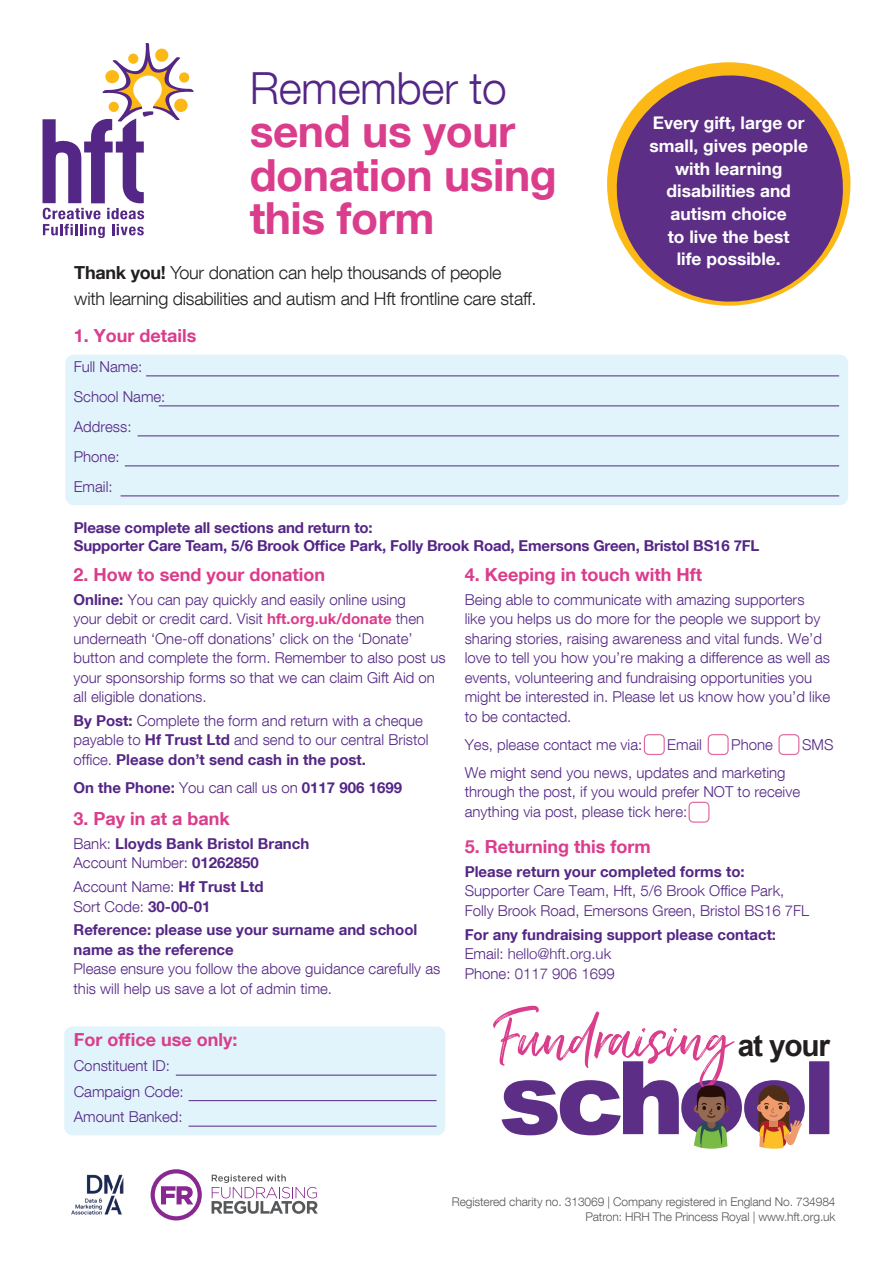
<style>
.page{position:relative;width:893px;height:1263px;background:#fff}
.page>*{position:absolute;margin:0;border:0;box-sizing:border-box;transform-origin:0 0}
.t1{font:700 44.25px/43.5px "Helvetica Neue LT Com";letter-spacing:-.01em;color:#da3d8c}
.t2{font:300 44.25px "Helvetica Neue LT Com";letter-spacing:-.01em;color:#542685}
.t3{font:700 29.85px "Arial";letter-spacing:-.04em;color:#231f20}
.t4{font:700 18px "Helvetica Neue LT Com";color:#da3d8c}
.t5{font:300 18px/25.5px "Helvetica Neue LT Com";letter-spacing:-.015em;color:#231f20}
.t6{font:700 17.4px/22.6px "Helvetica Neue LT Com";color:#fff;text-align:center}
.t7{font:300 15px/19.5px "Helvetica Neue LT Com";color:#542685}
.t8{font:700 15px/19.5px "Helvetica Neue LT Com";color:#542685}
.t9{font:300 15px "Helvetica Neue";color:#542685}
.t10{font:300 12px/15px "Helvetica Neue LT Com";letter-spacing:-.01em;color:#57585a;text-align:right}
.s1{font-weight:700}
.s2{font-weight:700;color:#da3d8c}
.s3{font-weight:300}
.s4{font-family:"Helvetica Neue LT Com"}
</style>
<div class="page">
<div style="left:65px;top:355px;width:783px;height:150px;background:#e1f4fc;border-radius:9px"></div>
<hr style="left:146px;top:375px;width:693px;height:1px;background:#542685">
<hr style="left:159px;top:405px;width:680px;height:1px;background:#542685">
<hr style="left:138px;top:435px;width:701px;height:1px;background:#542685">
<hr style="left:125px;top:465px;width:714px;height:1px;background:#542685">
<hr style="left:121px;top:495px;width:718px;height:1px;background:#542685">
<div style="left:708px;top:734px;width:21px;height:21px;border:1px solid #e168a1;border-radius:4px"></div>
<div style="left:778px;top:734px;width:21px;height:21px;border:1px solid #e168a1;border-radius:4px"></div>
<div style="left:644px;top:734px;width:21px;height:21px;border:1px solid #e168a1;border-radius:4px"></div>
<div style="left:688px;top:802px;width:21px;height:21px;border:1px solid #e168a1;border-radius:4px"></div>
<div style="left:64px;top:1026px;width:381px;height:109px;background:#e1f4fc;border-radius:9px"></div>
<hr style="left:176px;top:1075px;width:261px;height:1px;background:#542685">
<hr style="left:189px;top:1100px;width:248px;height:1px;background:#542685">
<hr style="left:189px;top:1126px;width:248px;height:1px;background:#542685">
<img style="left:71px;top:1174px;width:52px;height:40px">
<svg style="left:151px;top:1169px;width:51px;height:51px"></svg>
<svg style="left:212px;top:1174px;width:106px;height:40px"></svg>
<svg style="left:43px;top:43px;width:151px;height:195px"></svg>
<svg style="left:493px;top:1006px;width:336px;height:143px"></svg>
<svg style="left:612px;top:71px;width:236px;height:235px;fill:#5d2e86"></svg>
<h1 class="t2" style="left:250px;top:61px;width:259px">Remember to</h1>
<h1 class="t1" style="left:250px;top:108px;width:309px">send us your donation using this form</h1>
<p class="t5" style="left:74px;top:259px;width:464px"><span class="s1">Thank you!</span> Your donation can help thousands of people with learning disabilities and autism and Hft frontline care staff.</p>
<p class="t4" style="left:74px;top:324px;width:124px">1. Your details</p>
<p class="t7" style="left:74px;top:351px;width:93px;line-height:30px">Full Name:<br>School Name:<br>Address:<br>Phone:<br>Email:</p>
<p class="t6" style="left:649px;top:111px;width:160px">Every gift, large or small, gives people with learning disabilities and autism choice<br>to live the best<br>life possible.</p>
<p class="t8" style="left:74px;top:518px;width:687px;line-height:18px">Please complete all sections and return to:<br>Supporter Care Team, 5/6 Brook Office Park, Folly Brook Road, Emersons Green, Bristol BS16 7FL</p>
<p class="t4" style="left:74px;top:563px;width:253px">2. How to send your donation</p>
<p class="t7" style="left:74px;top:589px;width:374px"><span class="s1">Online:</span> You can pay quickly and easily online using<br>your debit or credit card. Visit <span class="s2">hft.org.uk/donate</span> then underneath ‘One-off donations’ click on the ‘Donate’ button and complete the form. Remember to also post us your sponsorship forms so that we can claim Gift Aid on all eligible donations.</p>
<p class="t7" style="left:74px;top:710px;width:357px"><span class="s1">By Post:</span> Complete the form and return with a cheque payable to <span class="s1">Hf Trust Ltd</span> and send to our central Bristol office. <span class="s1">Please don’t send cash in the post.</span></p>
<p class="t8" style="left:74px;top:777px;width:330px">On the Phone: <span class="s3">You can call us on</span> 0117 906 1699</p>
<p class="t4" style="left:74px;top:807px;width:158px">3. Pay in at a bank</p>
<p class="t8" style="left:74px;top:833px;width:237px"><span class="s3">Bank:</span> Lloyds Bank Bristol Branch<br><span class="s3">Account Number:</span> 01262850</p>
<p class="t7" style="left:74px;top:877px;width:192px">Account Name: <span class="s1">Hf Trust Ltd<br></span>Sort Code: <span class="s1">30-00-01</span></p>
<p class="t8" style="left:74px;top:920px;width:345px">Reference: please use your surname and school name as the reference</p>
<p class="t7" style="left:74px;top:959px;width:368px">Please ensure you follow the above guidance carefully as this will help us save a lot of admin time.</p>
<p class="t4" style="left:74px;top:1028px;width:165px">For office use only:</p>
<p class="t7" style="left:74px;top:1053px;width:112px;line-height:25.5px">Constituent ID:<br>Campaign Code:<br>Amount Banked:</p>
<p class="t4" style="left:465px;top:563px;width:239px">4. Keeping in touch with Hft</p>
<p class="t7" style="left:465px;top:589px;width:367px">Being able to communicate with amazing supporters<br>like you helps us do more for the people we support by sharing stories, raising awareness and vital funds. We’d love to tell you how you’re making a difference as well as events, volunteering and fundraising opportunities you might be interested in. Please let us know how you’d like to be contacted.</p>
<p class="t7" style="left:465px;top:734px;width:179px">Yes, please contact me via:</p>
<p class="t7" style="left:667px;top:734px;width:36px">Email</p>
<p class="t7" style="left:731px;top:734px;width:43px">Phone</p>
<p class="t7" style="left:802px;top:734px;width:33px">SMS</p>
<p class="t7" style="left:465px;top:762px;width:337px">We might send you news, updates and marketing through the post, if you would prefer NOT to receive anything via post, please tick here:</p>
<p class="t4" style="left:465px;top:835px;width:187px">5. Returning this form</p>
<p class="t8" style="left:465px;top:861px;width:281px">Please return your completed forms to:</p>
<p class="t7" style="left:465px;top:881px;width:346px">Supporter Care Team, Hft, 5/6 Brook Office Park,<br>Folly Brook Road, Emersons Green, Bristol BS16 7FL</p>
<p class="t8" style="left:465px;top:924px;width:313px">For any fundraising support please contact:</p>
<p class="t9" style="left:465px;top:942px;width:148px"><span class="s4">Email:</span> hello@hft.org.uk</p>
<p class="t7" style="left:465px;top:963px;width:152px">Phone: 0117 906 1699</p>
<h2 class="t3" style="left:738px;top:1026px;width:94px">at your</h2>
<p class="t10" style="left:452px;top:1193px;width:385px">Registered charity no. 313069 | Company registered in England No. 734984<br>Patron: HRH The Princess Royal | www.hft.org.uk</p>
</div>
